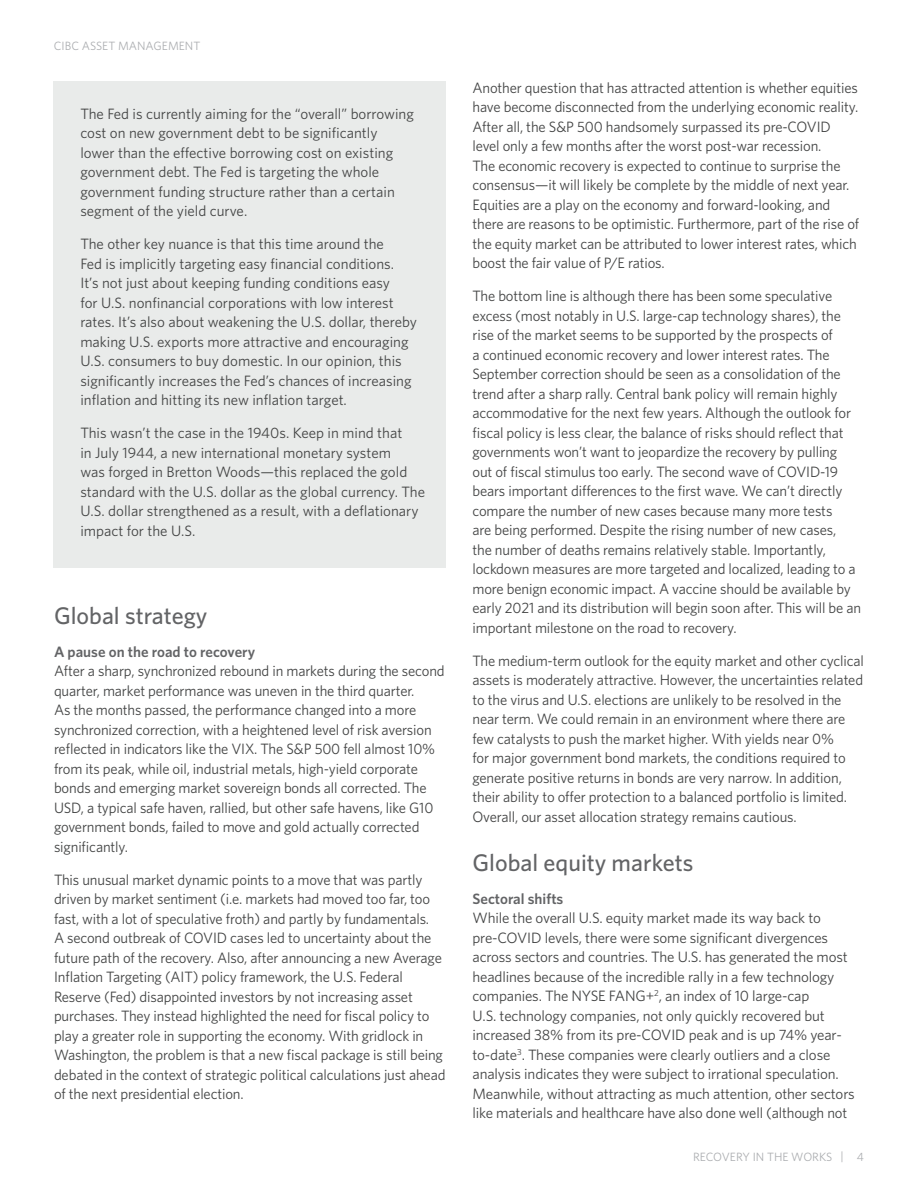
<style>
.page{position:relative;width:918px;height:1188px;background:#fff}
.page>*{position:absolute;margin:0;border:0;box-sizing:border-box;transform-origin:0 0}
.Subheader_H3{font:500 24px "Whitney";color:#636466}
.Body_P{font:15px/19.5px "Whitney";letter-spacing:-.01em;color:#434444}
.Bullets_LI{font:15px/19.5px "Whitney";color:#434444}
.Subheader_H4{font:600 15px "Whitney";color:#636466}
.t1{font:12px "Whitney";color:#acaeb1}
</style>
<div class="page">
<div style="left:54px;top:81px;width:392px;height:487px;background:#e9ebea"></div>
<p class="t1" style="left:54px;top:38px;width:148px">CIBC ASSET MANAGEMENT</p>
<p class="Bullets_LI" style="left:80px;top:103px;width:335px">The Fed is currently aiming for the “overall” borrowing cost on new government debt to be significantly lower than the effective borrowing cost on existing government debt. The Fed is targeting the whole government funding structure rather than a certain segment of the yield curve.</p>
<p class="Bullets_LI" style="left:80px;top:234px;width:338px">The other key nuance is that this time around the<br>Fed is implicitly targeting easy financial conditions.<br>It’s not just about keeping funding conditions easy<br>for U.S. nonfinancial corporations with low interest rates. It’s also about weakening the U.S. dollar, thereby making U.S. exports more attractive and encouraging U.S. consumers to buy domestic. In our opinion, this significantly increases the Fed’s chances of increasing inflation and hitting its new inflation target.</p>
<p class="Bullets_LI" style="left:80px;top:423px;width:346px">This wasn’t the case in the 1940s. Keep in mind that<br>in July 1944, a new international monetary system<br>was forged in Bretton Woods—this replaced the gold standard with the U.S. dollar as the global currency. The U.S. dollar strengthened as a result, with a deflationary impact for the U.S.</p>
<h3 class="Subheader_H3" style="left:54px;top:600px;width:155px">Global strategy</h3>
<h4 class="Subheader_H4" style="left:54px;top:642px;width:203px">A pause on the road to recovery</h4>
<p class="Body_P" style="left:54px;top:661px;width:392px">After a sharp, synchronized rebound in markets during the second quarter, market performance was uneven in the third quarter.<br>As the months passed, the performance changed into a more synchronized correction, with a heightened level of risk aversion reflected in indicators like the VIX. The S&amp;P 500 fell almost 10% from its peak, while oil, industrial metals, high-yield corporate bonds and emerging market sovereign bonds all corrected. The USD, a typical safe haven, rallied, but other safe havens, like G10 government bonds, failed to move and gold actually corrected significantly.</p>
<p class="Body_P" style="left:54px;top:870px;width:393px">This unusual market dynamic points to a move that was partly driven by market sentiment (i.e. markets had moved too far, too fast, with a lot of speculative froth) and partly by fundamentals.<br>A second outbreak of COVID cases led to uncertainty about the future path of the recovery. Also, after announcing a new Average Inflation Targeting (AIT) policy framework, the U.S. Federal Reserve (Fed) disappointed investors by not increasing asset purchases. They instead highlighted the need for fiscal policy to play a greater role in supporting the economy. With gridlock in Washington, the problem is that a new fiscal package is still being debated in the context of strategic political calculations just ahead of the next presidential election.</p>
<p class="Body_P" style="left:472px;top:78px;width:388px">Another question that has attracted attention is whether equities have become disconnected from the underlying economic reality.<br>After all, the S&amp;P 500 handsomely surpassed its pre-COVID level only a few months after the worst post-war recession.<br>The economic recovery is expected to continue to surprise the consensus—it will likely be complete by the middle of next year.<br>Equities are a play on the economy and forward-looking, and there are reasons to be optimistic. Furthermore, part of the rise of the equity market can be attributed to lower interest rates, which boost the fair value of P/E ratios.</p>
<p class="Body_P" style="left:472px;top:286px;width:390px">The bottom line is although there has been some speculative excess (most notably in U.S. large-cap technology shares), the rise of the market seems to be supported by the prospects of<br>a continued economic recovery and lower interest rates. The September correction should be seen as a consolidation of the trend after a sharp rally. Central bank policy will remain highly accommodative for the next few years. Although the outlook for fiscal policy is less clear, the balance of risks should reflect that governments won’t want to jeopardize the recovery by pulling<br>out of fiscal stimulus too early. The second wave of COVID-19 bears important differences to the first wave. We can’t directly compare the number of new cases because many more tests<br>are being performed. Despite the rising number of new cases,<br>the number of deaths remains relatively stable. Importantly, lockdown measures are more targeted and localized, leading to a more benign economic impact. A vaccine should be available by early 2021 and its distribution will begin soon after. This will be an important milestone on the road to recovery.</p>
<p class="Body_P" style="left:472px;top:651px;width:393px">The medium-term outlook for the equity market and other cyclical assets is moderately attractive. However, the uncertainties related to the virus and U.S. elections are unlikely to be resolved in the near term. We could remain in an environment where there are few catalysts to push the market higher. With yields near 0%<br>for major government bond markets, the conditions required to generate positive returns in bonds are very narrow. In addition, their ability to offer protection to a balanced portfolio is limited.<br>Overall, our asset allocation strategy remains cautious.</p>
<h3 class="Subheader_H3" style="left:472px;top:847px;width:223px">Global equity markets</h3>
<h4 class="Subheader_H4" style="left:472px;top:889px;width:92px">Sectoral shifts</h4>
<p class="Body_P" style="left:472px;top:908px;width:384px">While the overall U.S. equity market made its way back to pre-COVID levels, there were some significant divergences across sectors and countries. The U.S. has generated the most headlines because of the incredible rally in a few technology companies. The NYSE FANG+<sup>2</sup>, an index of 10 large-cap<br>U.S. technology companies, not only quickly recovered but increased 38% from its pre-COVID peak and is up 74% year&shy;to-date<sup>3</sup>. These companies were clearly outliers and a close analysis indicates they were subject to irrational speculation.<br>Meanwhile, without attracting as much attention, other sectors like materials and healthcare have also done well (although not</p>
<p class="t1" style="left:693px;top:1149px;width:172px">RECOVERY IN THE WORKS | 4</p>
</div>
